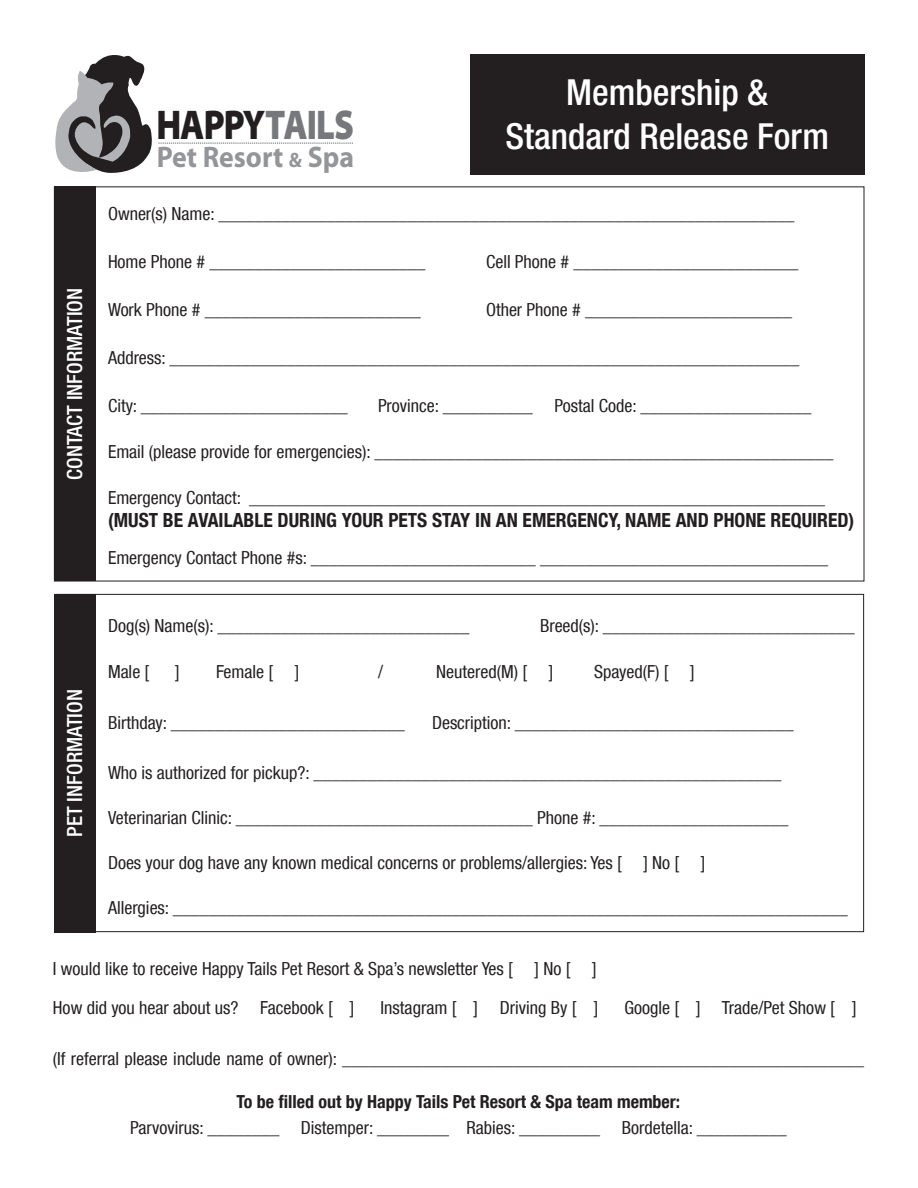
<style>
.page{position:relative;width:918px;height:1188px;background:#fff}
.page>*{position:absolute;margin:0;border:0;box-sizing:border-box;transform-origin:0 0}
.t1{font:900 semi-expanded 41.7px "Myriad Pro";letter-spacing:-.03em;color:#231f20;scale:.78 1}
.t2{font:500 condensed 36px/43.2px "Helvetica Neue LT Com";color:#fff;text-align:center}
.t3{font:700 29.85px "Myriad Pro";color:#939598;scale:.93 1}
.t4{font:500 condensed 21px "Helvetica Neue LT Com";color:#fff}
.t5{font:700 condensed 19.5px "Helvetica Neue LT Com";color:#231f20}
.t6{font:condensed 18px/39px "Helvetica Neue LT Com";color:#231f20}
.t7{font:700 condensed 18px "Helvetica Neue LT Com";color:#231f20}
.s1{color:#76787b}
.s2{font-size:20.85px}
</style>
<div class="page">
<svg style="left:55px;top:55px;width:298px;height:118px"></svg>
<div style="left:54px;top:187px;width:41px;height:394px;background:#231f20"></div>
<div style="left:54px;top:594px;width:41px;height:338px;background:#231f20"></div>
<div style="left:470px;top:54px;width:394px;height:120px;background:#231f20"></div>
<p class="t4" style="left:62px;top:480px;width:194px;rotate:-90deg">CONTACT INFORMATION</p>
<p class="t4" style="left:62px;top:837px;width:149px;rotate:-90deg">PET INFORMATION</p>
<h1 class="t1" style="left:156px;top:101px;width:255px">HAPPY<span class="s1">TAILS</span></h1>
<h3 class="t3" style="left:157px;top:140px;width:214px">Pet Resort <span class="s2">&amp;</span> Spa</h3>
<h2 class="t2" style="left:506px;top:71px;width:325px">Membership &amp;<br>Standard Release Form</h2>
<p class="t6" style="left:108px;top:194px;width:688px">Owner(s) Name: ________________________________________________________________</p>
<p class="t6" style="left:108px;top:242px;width:319px">Home Phone # ________________________</p>
<p class="t6" style="left:486px;top:242px;width:314px">Cell Phone # _________________________</p>
<p class="t6" style="left:108px;top:290px;width:314px">Work Phone # ________________________</p>
<p class="t6" style="left:486px;top:290px;width:308px">Other Phone # _______________________</p>
<p class="t6" style="left:108px;top:338px;width:693px">Address: ______________________________________________________________________</p>
<p class="t6" style="left:108px;top:386px;width:241px">City: _______________________</p>
<p class="t6" style="left:378px;top:386px;width:435px">Province: __________ Postal Code: ___________________</p>
<p class="t6" style="left:108px;top:432px;width:727px">Email (please provide for emergencies): ___________________________________________________</p>
<p class="t6" style="left:108px;top:478px;width:719px">Emergency Contact: ________________________________________________________________</p>
<p class="t5" style="left:108px;top:508px;width:748px">(MUST BE AVAILABLE DURING YOUR PETS STAY IN AN EMERGENCY, NAME AND PHONE REQUIRED)</p>
<p class="t6" style="left:108px;top:538px;width:721px">Emergency Contact Phone #s: _________________________ ________________________________</p>
<p class="t6" style="left:108px;top:606px;width:363px">Dog(s) Name(s): ____________________________</p>
<p class="t6" style="left:540px;top:606px;width:316px">Breed(s): ____________________________</p>
<p class="t6" style="left:108px;top:652px;width:43px">Male [</p>
<p class="t6" style="left:175px;top:652px;width:6px">]</p>
<p class="t6" style="left:216px;top:652px;width:85px">Female [ ]</p>
<p class="t6" style="left:378px;top:652px;width:7px">/</p>
<p class="t6" style="left:436px;top:652px;width:119px">Neutered(M) [ ]</p>
<p class="t6" style="left:594px;top:652px;width:102px">Spayed(F) [ ]</p>
<p class="t6" style="left:108px;top:703px;width:298px">Birthday: __________________________</p>
<p class="t6" style="left:432px;top:703px;width:363px">Description: _______________________________</p>
<p class="t6" style="left:108px;top:753px;width:675px">Who is authorized for pickup?: ____________________________________________________</p>
<p class="t6" style="left:108px;top:798px;width:682px">Veterinarian Clinic: _________________________________ Phone #: _____________________</p>
<p class="t6" style="left:108px;top:843px;width:599px">Does your dog have any known medical concerns or problems/allergies: Yes [ ] No [ ]</p>
<p class="t6" style="left:108px;top:888px;width:741px">Allergies: ___________________________________________________________________________</p>
<p class="t6" style="left:53px;top:949px;width:545px">I would like to receive Happy Tails Pet Resort &amp; Spa’s newsletter Yes [ ] No [ ]<br>How did you hear about us? Facebook [ ]</p>
<p class="t6" style="left:381px;top:988px;width:219px">Instagram [ ] Driving By [ ]</p>
<p class="t6" style="left:624px;top:988px;width:234px">Google [ ] Trade/Pet Show [ ]</p>
<p class="t6" style="left:53px;top:1039px;width:813px">(If referral please include name of owner): __________________________________________________________</p>
<p class="t7" style="left:237px;top:1091px;width:445px">To be filled out by Happy Tails Pet Resort &amp; Spa team member:</p>
<p class="t6" style="left:130px;top:1108px;width:658px">Parvovirus: ________ Distemper: ________ Rabies: _________ Bordetella: __________</p>
</div>
